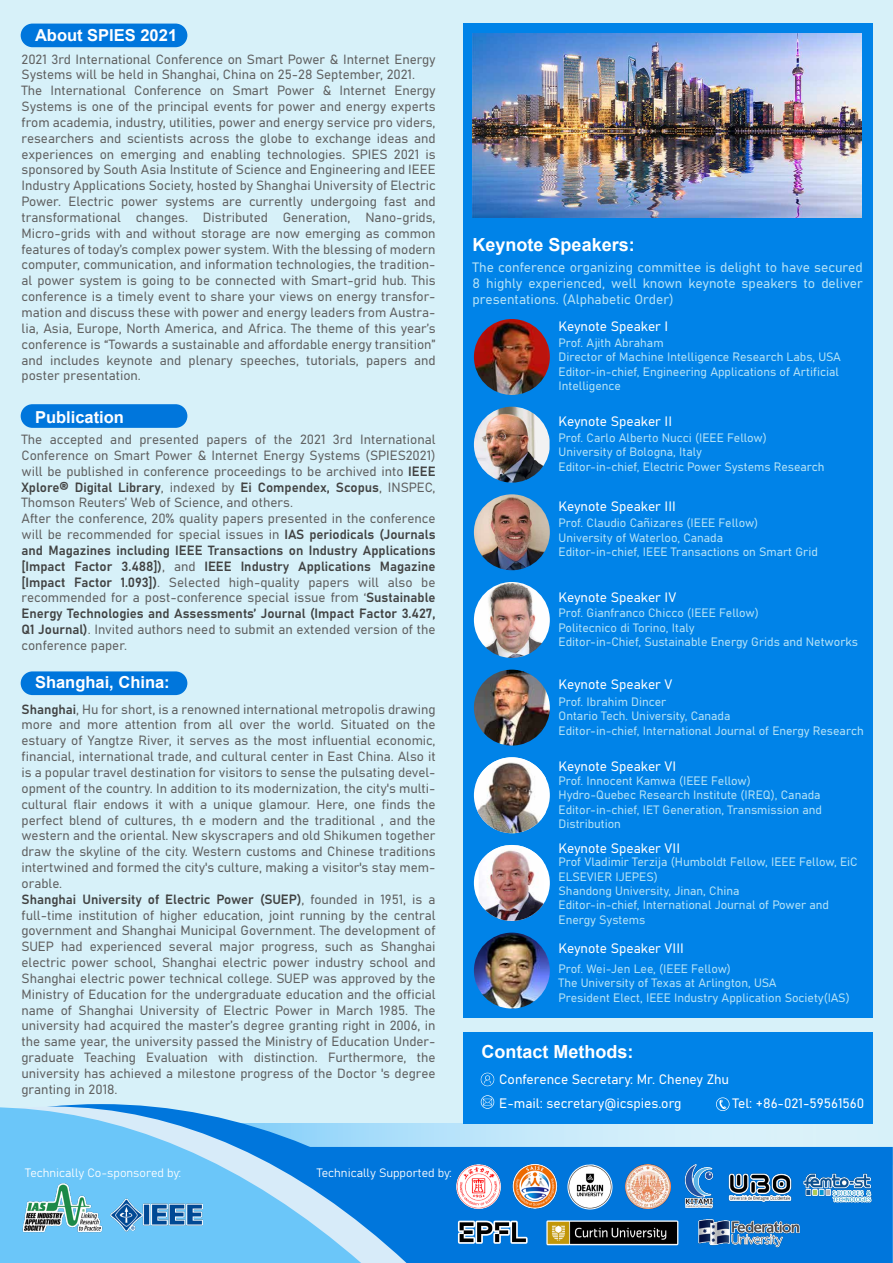
<style>
.page{position:relative;width:893px;height:1263px;background:#fff}
.page>*{position:absolute;margin:0;border:0;box-sizing:border-box;transform-origin:0 0}
.t1{font:700 18px "Arial";color:#fff}
.t2{font:700 16.5px "Arial";color:#fff}
.t3{font:13.5px/24px "Bahnschrift";color:#fff}
.t4{font:13.5px/16.2px "Bahnschrift";color:#b5e3f7;text-align:justify}
.t5{font:13.2px/15.9px "Bahnschrift";color:#606060}
.t6{font:12px/14.4px "Bahnschrift";color:#b5e3f7}
.t7{font:12px "Bahnschrift";color:#fff}
.s1{color:#414242}
</style>
<div class="page">
<div style="left:0;top:0;width:893px;height:1164px;background:#d7f1f9"></div>
<div style="left:463px;top:24px;width:410px;height:994px;background:#0083e8"></div>
<svg style="left:496px;top:1123px;width:396px;height:24px"></svg>
<div style="left:496px;top:1147px;width:397px;height:116px;background:#0076dc"></div>
<svg style="left:57px;top:1104px;width:439px;height:159px;fill:#0076dc"></svg>
<svg style="left:47px;top:1106px;width:360px;height:157px;background:#4ea3e7"></svg>
<svg style="left:0;top:1107px;width:362px;height:156px;background:#72c2f4"></svg>
<img style="left:19px;top:1182px;width:91px;height:55px">
<img style="left:454px;top:1162px;width:49px;height:49px">
<img style="left:509px;top:1162px;width:52px;height:49px">
<img style="left:564px;top:1161px;width:51px;height:51px">
<img style="left:626px;top:1164px;width:44px;height:44px">
<img style="left:681px;top:1160px;width:36px;height:51px">
<img style="left:719px;top:1171px;width:81px;height:33px">
<img style="left:799px;top:1173px;width:78px;height:30px">
<div style="left:463px;top:1032px;width:410px;height:91px;background:#0083e8"></div>
<img style="left:455px;top:1214px;width:74px;height:36px">
<img style="left:545px;top:1218px;width:135px;height:28px">
<img style="left:693px;top:1217px;width:112px;height:31px">
<div style="left:21px;top:24px;width:166px;height:23px;background:#0076dc;border-radius:12px"></div>
<div style="left:21px;top:671px;width:166px;height:24px;background:#0076dc;border-radius:12px"></div>
<div style="left:21px;top:404px;width:166px;height:24px;background:#0076dc;border-radius:12px"></div>
<img style="left:474px;top:319px;width:76px;height:76px;border-radius:38px">
<img style="left:474px;top:407px;width:76px;height:76px">
<img style="left:474px;top:494px;width:76px;height:76px;border-radius:38px">
<img style="left:474px;top:933px;width:76px;height:75px;border-radius:38px">
<div style="left:474px;top:845px;width:76px;height:76px;background:#fff;border-radius:50%"></div>
<img style="left:479px;top:845px;width:64px;height:76px">
<svg style="left:474px;top:757px;width:76px;height:76px"></svg>
<img style="left:477px;top:757px;width:69px;height:76px">
<img style="left:474px;top:670px;width:76px;height:75px;border-radius:38px">
<img style="left:474px;top:582px;width:76px;height:76px;border-radius:38px">
<img style="left:472px;top:33px;width:390px;height:184px">
<svg style="left:481px;top:1073px;width:13px;height:13px"></svg>
<svg style="left:481px;top:1095px;width:13px;height:14px"></svg>
<svg style="left:716px;top:1097px;width:13px;height:14px"></svg>
<img style="left:108px;top:1194px;width:99px;height:39px">
<p class="t2" style="left:35px;top:24px;width:144px">About SPIES 2021</p>
<p class="t5" style="left:22px;top:51px;width:416px">2021 3rd International Conference on Smart Power &amp; Internet Energy Systems will be held in Shanghai, China on 25-28 September, 2021.<br>The International Conference on Smart Power &amp; Internet Energy Systems is one of the principal events for power and energy experts from academia, industry, utilities, power and energy service pro viders, researchers and scientists across the globe to exchange ideas and experiences on emerging and enabling technologies. SPIES 2021 is sponsored by South Asia Institute of Science and Engineering and IEEE Industry Applications Society, hosted by Shanghai University of Electric Power. Electric power systems are currently undergoing fast and transformational changes. Distributed Generation, Nano-grids, Micro-grids with and without storage are now emerging as common features of today’s complex power system. With the blessing of modern computer, communication, and information technologies, the tradition&shy;al power system is going to be connected with Smart-grid hub. This conference is a timely event to share your views on energy transfor&shy;mation and discuss these with power and energy leaders from Austra&shy;lia, Asia, Europe, North America, and Africa. The theme of this year’s conference is “Towards a sustainable and affordable energy transition” and includes keynote and plenary speeches, tutorials, papers and poster presentation.</p>
<p class="t2" style="left:35px;top:405px;width:90px">Publication</p>
<p class="t5" style="left:22px;top:431px;width:416px">The accepted and presented papers of the 2021 3rd International Conference on Smart Power &amp; Internet Energy Systems (SPIES2021) will be published in conference proceedings to be archived into <span class="s1">IEEE Xplore® Digital Library</span>, indexed by <span class="s1">Ei Compendex, Scopus</span>, INSPEC, Thomson Reuters’ Web of Science, and others.<br>After the conference, 20% quality papers presented in the conference will be recommended for special issues in <span class="s1">IAS periodicals (Journals and Magazines including IEEE Transactions on Industry Applications [Impact Factor 3.488])</span>, and <span class="s1">IEEE Industry Applications Magazine [Impact Factor 1.093])</span>. Selected high-quality papers will also be recommended for a post-conference special issue from ‘<span class="s1">Sustainable Energy Technologies and Assessments’ Journal (Impact Factor 3.427, Q1 Journal)</span>. Invited authors need to submit an extended version of the conference paper.</p>
<p class="t2" style="left:35px;top:671px;width:136px">Shanghai, China:</p>
<p class="t5" style="left:22px;top:701px;width:416px"><span class="s1">Shanghai</span>, Hu for short, is a renowned international metropolis drawing more and more attention from all over the world. Situated on the estuary of Yangtze River, it serves as the most influential economic, financial, international trade, and cultural center in East China. Also it is a popular travel destination for visitors to sense the pulsating devel&shy;opment of the country. In addition to its modernization, the city's multi&shy;cultural flair endows it with a unique glamour. Here, one finds the perfect blend of cultures, th e modern and the traditional , and the western and the oriental. New skyscrapers and old Shikumen together draw the skyline of the city. Western customs and Chinese traditions intertwined and formed the city's culture, making a visitor's stay mem&shy;orable.<br><span class="s1">Shanghai University of Electric Power (SUEP)</span>, founded in 1951, is a full-time institution of higher education, joint running by the central government and Shanghai Municipal Government. The development of SUEP had experienced several major progress, such as Shanghai electric power school, Shanghai electric power industry school and Shanghai electric power technical college. SUEP was approved by the Ministry of Education for the undergraduate education and the official name of Shanghai University of Electric Power in March 1985. The university had acquired the master’s degree granting right in 2006, in the same year, the university passed the Ministry of Education Under&shy;graduate Teaching Evaluation with distinction. Furthermore, the university has achieved a milestone progress of the Doctor 's degree granting in 2018.</p>
<h1 class="t1" style="left:473px;top:232px;width:164px">Keynote Speakers:</h1>
<p class="t4" style="left:473px;top:259px;width:392px">The conference organizing committee is delight to have secured 8 highly experienced, well known keynote speakers to deliver presentations. (Alphabetic Order)</p>
<p class="t3" style="left:559px;top:314px;width:111px">Keynote Speaker I</p>
<p class="t6" style="left:559px;top:335px;width:284px">Prof. Ajith Abraham<br>Director of Machine Intelligence Research Labs, USA Editor-in-chief, Engineering Applications of Artificial Intelligence</p>
<p class="t3" style="left:559px;top:409px;width:115px">Keynote Speaker II</p>
<p class="t6" style="left:559px;top:430px;width:268px">Prof. Carlo Alberto Nucci (IEEE Fellow)<br>University of Bologna, Italy<br>Editor-in-chief, Electric Power Systems Research</p>
<p class="t3" style="left:559px;top:494px;width:119px">Keynote Speaker III</p>
<p class="t6" style="left:559px;top:516px;width:261px">Prof. Claudio Cañizares (IEEE Fellow)<br>University of Waterloo, Canada<br>Editor-in-chief, IEEE Transactions on Smart Grid</p>
<p class="t3" style="left:559px;top:585px;width:119px">Keynote Speaker IV</p>
<p class="t6" style="left:559px;top:606px;width:301px">Prof. Gianfranco Chicco (IEEE Fellow)<br>Politecnico di Torino, Italy<br>Editor-in-Chief, Sustainable Energy Grids and Networks</p>
<p class="t3" style="left:559px;top:673px;width:115px">Keynote Speaker V</p>
<p class="t6" style="left:559px;top:694px;width:307px">Prof. Ibrahim Dincer<br>Ontario Tech. University, Canada<br>Editor-in-chief, International Journal of Energy Research</p>
<p class="t3" style="left:559px;top:754px;width:119px">Keynote Speaker VI</p>
<p class="t6" style="left:559px;top:773px;width:265px">Prof. Innocent Kamwa (IEEE Fellow)<br>Hydro-Quebec Research Institute (IREQ), Canada Editor-in-chief, IET Generation, Transmission and Distribution</p>
<p class="t3" style="left:559px;top:836px;width:123px">Keynote Speaker VII</p>
<p class="t6" style="left:559px;top:855px;width:301px">Prof Vladimir Terzija (Humboldt Fellow, IEEE Fellow, EiC ELSEVIER IJEPES)<br>Shandong University, Jinan, China<br>Editor-in-chief, International Journal of Power and Energy Systems</p>
<p class="t3" style="left:559px;top:936px;width:127px">Keynote Speaker VIII</p>
<p class="t6" style="left:559px;top:961px;width:293px">Prof. Wei-Jen Lee, (IEEE Fellow)<br>The University of Texas at Arlington, USA<br>President Elect, IEEE Industry Application Society(IAS)</p>
<h1 class="t1" style="left:482px;top:1039px;width:153px">Contact Methods:</h1>
<p class="t3" style="left:499px;top:1067px;width:231px">Conference Secretary: Mr. Cheney Zhu<br>E-mail: secretary@icspies.org</p>
<p class="t3" style="left:732px;top:1091px;width:133px">Tel: +86-021-59561560</p>
<p class="t7" style="left:25px;top:1165px;width:158px">Technically Co-sponsored by:</p>
<p class="t7" style="left:317px;top:1165px;width:137px">Technically Supported by:</p>
</div>
